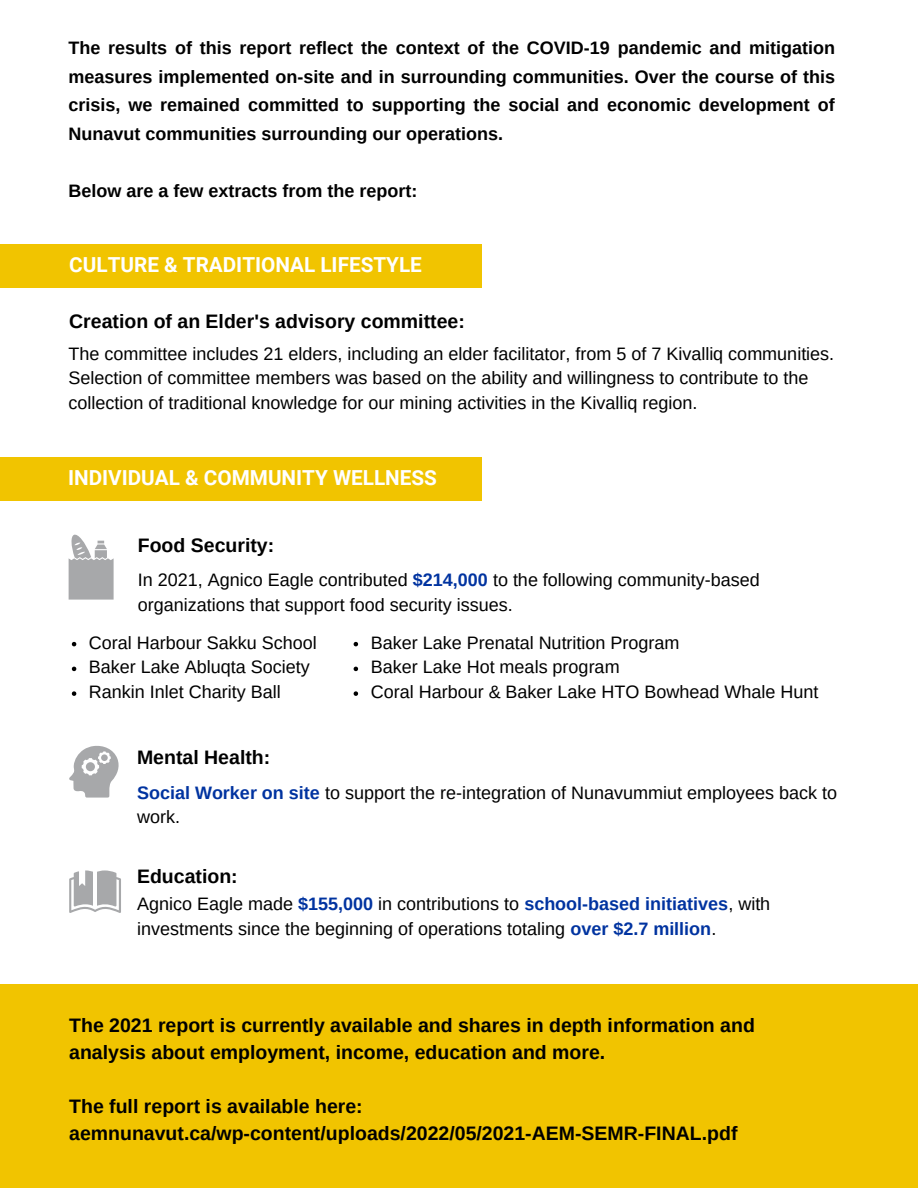
<style>
.page{position:relative;width:918px;height:1188px;background:#fff}
.page>*{position:absolute;margin:0;border:0;box-sizing:border-box;transform-origin:0 0}
.t1{font:700 20.7px "Roboto";color:#fff}
.t2{font:700 19.5px/27px "Arimo";color:#000}
.t3{font:18px/24.8px "Arimo";color:#000}
.t4{font:700 18px/28.5px "Arimo";color:#000;text-align:justify}
.s1{font-weight:700;color:#0033a0}
</style>
<div class="page">
<div style="left:0;top:244px;width:482px;height:43px;background:#f1c400"></div>
<svg style="left:69px;top:746px;width:50px;height:52px"></svg>
<div style="left:101px;top:754px;width:7px;height:7px;background:#a7a8aa;border-radius:50%"></div>
<div style="left:0;top:984px;width:918px;height:204px;background:#f1c400"></div>
<div style="left:0;top:457px;width:482px;height:44px;background:#f1c400"></div>
<svg style="left:69px;top:534px;width:45px;height:66px"></svg>
<svg style="left:69px;top:870px;width:52px;height:43px"></svg>
<hr style="left:93px;top:871px;width:4px;height:35px;background:#fff">
<svg style="left:72px;top:642px;width:4px;height:4px"></svg>
<svg style="left:72px;top:667px;width:4px;height:4px"></svg>
<svg style="left:72px;top:691px;width:4px;height:5px"></svg>
<svg style="left:354px;top:642px;width:4px;height:4px"></svg>
<svg style="left:354px;top:667px;width:4px;height:4px"></svg>
<svg style="left:354px;top:691px;width:4px;height:5px"></svg>
<p class="t4" style="left:69px;top:34px;width:768px">The results of this report reflect the context of the COVID-19 pandemic and mitigation measures implemented on-site and in surrounding communities. Over the course of this crisis, we remained committed to supporting the social and economic development of Nunavut communities surrounding our operations.</p>
<p class="t4" style="left:69px;top:176px;width:350px">Below are a few extracts from the report:</p>
<p class="t1" style="left:69px;top:252px;width:354px">CULTURE &amp; TRADITIONAL LIFESTYLE</p>
<p class="t2" style="left:69px;top:308px;width:397px">Creation of an Elder's advisory committee:</p>
<p class="t3" style="left:69px;top:341px;width:767px">The committee includes 21 elders, including an elder facilitator, from 5 of 7 Kivalliq communities.<br>Selection of committee members was based on the ability and willingness to contribute to the collection of traditional knowledge for our mining activities in the Kivalliq region.</p>
<p class="t1" style="left:68px;top:466px;width:370px">INDIVIDUAL &amp; COMMUNITY WELLNESS</p>
<p class="t2" style="left:138px;top:531px;width:138px">Food Security:</p>
<p class="t3" style="left:138px;top:567px;width:624px">In 2021, Agnico Eagle contributed <span class="s1">$214,000</span> to the following community-based organizations that support food security issues.</p>
<p class="t3" style="left:89px;top:630px;width:229px">Coral Harbour Sakku School<br>Baker Lake Abluqta Society<br>Rankin Inlet Charity Ball</p>
<p class="t3" style="left:371px;top:630px;width:449px">Baker Lake Prenatal Nutrition Program<br>Baker Lake Hot meals program<br>Coral Harbour &amp; Baker Lake HTO Bowhead Whale Hunt</p>
<p class="t2" style="left:137px;top:744px;width:135px">Mental Health:</p>
<p class="t3" style="left:137px;top:780px;width:701px"><span class="s1">Social Worker on site</span> to support the re-integration of Nunavummiut employees back to work.</p>
<p class="t2" style="left:137px;top:862px;width:102px">Education:</p>
<p class="t3" style="left:137px;top:891px;width:635px">Agnico Eagle made <span class="s1">$155,000</span> in contributions to <span class="s1">school-based initiatives</span>, with investments since the beginning of operations totaling <span class="s1">over $2.7 million</span>.</p>
<p class="t2" style="left:69px;top:1012px;width:687px">The 2021 report is currently available and shares in depth information and analysis about employment, income, education and more.</p>
<p class="t2" style="left:69px;top:1093px;width:670px">The full report is available here: aemnunavut.ca/wp-content/uploads/2022/05/2021-AEM-SEMR-FINAL.pdf</p>
</div>
